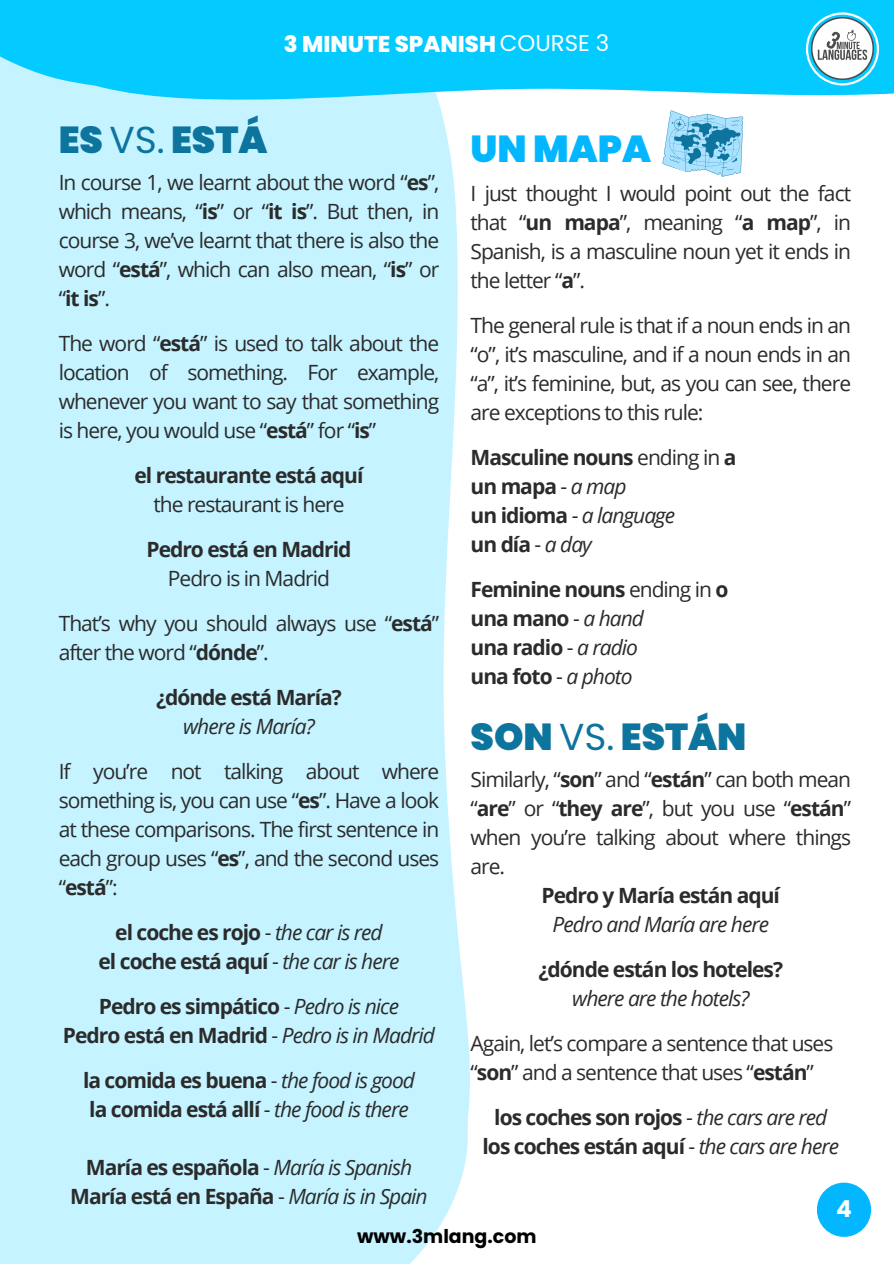
<style>
.page{position:relative;width:894px;height:1264px;background:#fff}
.page>*{position:absolute;margin:0;border:0;box-sizing:border-box;transform-origin:0 0}
.t1{font:900 37.5px "Poppins";color:#0c749d}
.t2{font:900 37.5px "Poppins";color:#02b7ff}
.t3{font:700 23.25px "Poppins";color:#fff}
.t4{font:800 22.8px "Poppins";color:#fff}
.t5{font:21px/29px "Open Sans";letter-spacing:-.045em;color:#2b2b2b;text-align:justify}
.t6{font:700 21px/29px "Open Sans";letter-spacing:-.045em;color:#2b2b2b;text-align:center}
.t7{font:italic 21px "Open Sans";letter-spacing:-.045em;color:#2b2b2b}
.t8{font:700 18.9px "Poppins";color:#000}
.s1{font-weight:400}
.s2{font-weight:700}
.s3{font-weight:400;font-style:italic}
</style>
<div class="page">
<div style="left:0;top:102px;width:470px;height:1161px;background:#c5f3ff"></div>
<svg style="left:0;top:0;width:893px;height:102px;background:#19cfff"></svg>
<svg style="left:805px;top:12px;width:73px;height:73px"></svg>
<div style="left:816px;top:1182px;width:54px;height:54px;background:#02b7ff;border-radius:50%"></div>
<svg style="left:654px;top:96px;width:102px;height:81px"></svg>
<h5 class="t4" style="left:284px;top:28px;width:327px">3 MINUTE SPANISH <span class="s1">COURSE 3</span></h5>
<h5 class="t1" style="left:59px;top:113px;width:210px">ES <span class="s1">VS.</span> ESTÁ</h5>
<h1 class="t2" style="left:470px;top:123px;width:182px">UN MAPA</h1>
<h3 class="t5" style="left:59px;top:167px;width:382px">In course 1, we learnt about the word “<span class="s2">es</span>”, which means, “<span class="s2">is</span>” or “<span class="s2">it is</span>”. But then, in course 3, we’ve learnt that there is also the word “<span class="s2">está</span>”, which can also mean, “<span class="s2">is</span>” or “<span class="s2">it is</span>”.</h3>
<h4 class="t5" style="left:59px;top:328px;width:382px">The word “<span class="s2">está</span>” is used to talk about the location of something. For example, whenever you want to say that something is here, you would use “<span class="s2">está</span>” for “<span class="s2">is</span>”</h4>
<p class="t6" style="left:134px;top:460px;width:230px">el restaurante está aquí <span class="s1">the restaurant is here</span></p>
<p class="t6" style="left:146px;top:534px;width:206px">Pedro está en Madrid<br><span class="s1">Pedro is in Madrid</span></p>
<p class="t5" style="left:59px;top:608px;width:382px">That’s why you should always use “<span class="s2">está</span>” after the word “<span class="s2">dónde</span>”.</p>
<h2 class="t6" style="left:156px;top:682px;width:187px">¿dónde está María? <span class="s3">where is María?</span></h2>
<h5 class="t5" style="left:59px;top:756px;width:382px">If you’re not talking about where something is, you can use “<span class="s2">es</span>”. Have a look at these comparisons. The first sentence in each group uses “<span class="s2">es</span>”, and the second uses “<span class="s2">está</span>”:</h5>
<h5 class="t6" style="left:98px;top:917px;width:302px">el coche es rojo <span class="s1">-</span> <span class="s3">the car is red<br></span>el coche está aquí <span class="s1">-</span> <span class="s3">the car is here</span></h5>
<h5 class="t6" style="left:63px;top:991px;width:373px">Pedro es simpático <span class="s1">-</span> <span class="s3">Pedro is nice<br></span>Pedro está en Madrid <span class="s1">-</span> <span class="s3">Pedro is in Madrid</span></h5>
<h5 class="t6" style="left:83px;top:1065px;width:333px;text-align:left">la comida es buena <span class="s1">-</span> <span class="s3">the food is good </span>la comida está allí <span class="s1">-</span> <span class="s3">the food is there</span></h5>
<h5 class="t6" style="left:70px;top:1152px;width:359px">María es española <span class="s1">-</span> <span class="s3">María is Spanish<br></span>María está en España <span class="s1">-</span> <span class="s3">María is in Spain</span></h5>
<h5 class="t5" style="left:470px;top:178px;width:382px">I just thought I would point out the fact that “<span class="s2">un mapa</span>”, meaning “<span class="s2">a map</span>”, in Spanish, is a masculine noun yet it ends in the letter “<span class="s2">a</span>”.</h5>
<h5 class="t5" style="left:470px;top:310px;width:382px">The general rule is that if a noun ends in an “o”, it’s masculine, and if a noun ends in an “a”, it’s feminine, but, as you can see, there are exceptions to this rule:</h5>
<h5 class="t6" style="left:470px;top:442px;width:267px;text-align:left">Masculine nouns <span class="s1">ending in</span> a un mapa <span class="s1">-</span> <span class="s3">a map<br></span>un idioma <span class="s1">-</span> <span class="s3">a language<br></span>un día <span class="s1">-</span> <span class="s3">a day</span></h5>
<p class="t6" style="left:470px;top:574px;width:259px;text-align:left">Feminine nouns <span class="s1">ending in</span> o una mano <span class="s1">-</span> <span class="s3">a hand<br></span>una radio <span class="s1">-</span> <span class="s3">a radio<br></span>una foto <span class="s1">-</span> <span class="s3">a photo</span></p>
<h5 class="t1" style="left:470px;top:710px;width:277px">SON <span class="s1">VS.</span> ESTÁN</h5>
<h5 class="t5" style="left:470px;top:764px;width:382px">Similarly, “<span class="s2">son</span>” and “<span class="s2">están</span>” can both mean</h5>
<h5 class="t5" style="left:470px;top:793px;width:382px">“<span class="s2">are</span>” or “<span class="s2">they are</span>”, but you use “<span class="s2">están</span>”</h5>
<h5 class="t5" style="left:470px;top:822px;width:382px">when you’re talking about where things</h5>
<h5 class="t5" style="left:470px;top:851px;width:36px">are.</h5>
<h5 class="t6" style="left:541px;top:880px;width:240px">Pedro y María están aquí</h5>
<h5 class="t7" style="left:552px;top:909px;width:218px">Pedro and María are here</h5>
<h5 class="t6" style="left:538px;top:954px;width:246px">¿dónde están los hoteles? <span class="s3">where are the hotels?</span></h5>
<h2 class="t5" style="left:470px;top:1028px;width:364px">Again, let’s compare a sentence that uses “<span class="s2">son</span>” and a sentence that uses “<span class="s2">están</span>”</h2>
<h5 class="t6" style="left:482px;top:1102px;width:358px">los coches son rojos <span class="s1">-</span> <span class="s3">the cars are red </span>los coches están aquí <span class="s1">-</span> <span class="s3">the cars are here</span></h5>
<h5 class="t3" style="left:835px;top:1192px;width:17px">4</h5>
<h5 class="t8" style="left:357px;top:1223px;width:181px">www.3mlang.com</h5>
</div>
